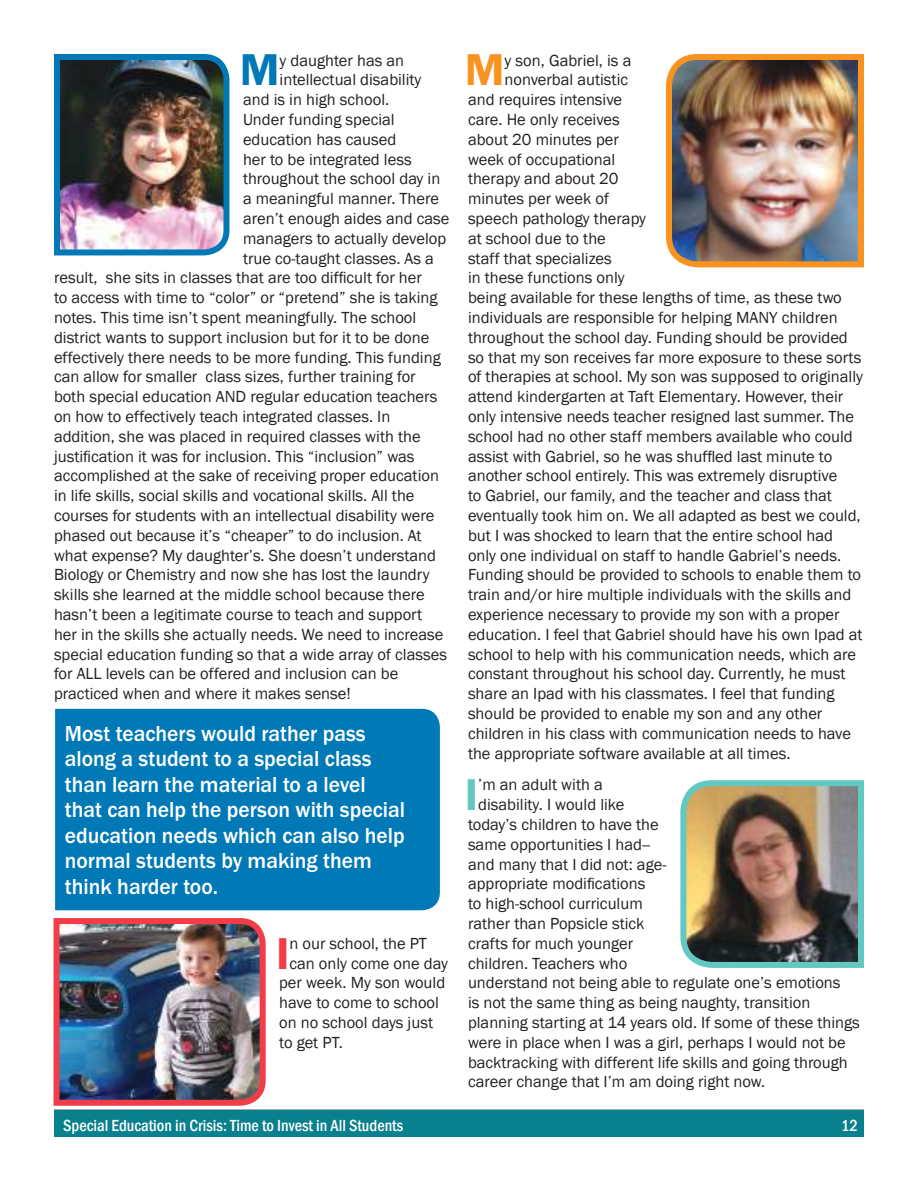
<style>
.page{position:relative;width:918px;height:1188px;background:#fff}
.page>*{position:absolute;margin:0;border:0;box-sizing:border-box;transform-origin:0 0}
.t1{font:600 46.2px "Franklin Gothic Itc T";color:#0079b6}
.t2{font:600 46.2px "Franklin Gothic Itc T";color:#f23d49}
.t3{font:600 46.2px "Franklin Gothic Itc T";color:#f99320}
.t4{font:600 46.2px "Franklin Gothic Itc T";color:#63c7c2}
.t5{font:500 22.5px/25.5px "Franklin Gothic Itc T";color:#fff;scale:.96 1}
.t6{font:16.5px "Franklin Gothic";color:#241f1f}
.t7{font:500 condensed 16.5px "Franklin Gothic";color:#fff}
</style>
<div class="page">
<img style="left:54px;top:54px;width:176px;height:202px">
<div style="left:55px;top:709px;width:385px;height:201px;background:#0079b6"></div>
<img style="left:53px;top:918px;width:213px;height:188px">
<img style="left:666px;top:54px;width:198px;height:214px">
<img style="left:680px;top:780px;width:184px;height:188px">
<div style="left:54px;top:1110px;width:810px;height:27px;background:#09808e"></div>
<h1 class="t1" style="left:240px;top:43px;width:41px">M</h1>
<p class="t6" style="left:280px;top:50px;width:126px">y daughter has an</p>
<p class="t6" style="left:280px;top:70px;width:143px">intellectual disability</p>
<p class="t6" style="left:243px;top:89px;width:148px">and is in high school.</p>
<p class="t6" style="left:243px;top:109px;width:153px">Under funding special</p>
<p class="t6" style="left:243px;top:129px;width:155px">education has caused</p>
<p class="t6" style="left:243px;top:149px;width:170px">her to be integrated less</p>
<p class="t6" style="left:243px;top:169px;width:199px">throughout the school day in</p>
<p class="t6" style="left:243px;top:188px;width:198px">a meaningful manner. There</p>
<p class="t6" style="left:243px;top:208px;width:208px">aren’t enough aides and case</p>
<p class="t6" style="left:243px;top:228px;width:205px">managers to actually develop</p>
<p class="t6" style="left:243px;top:248px;width:192px">true co-taught classes. As a</p>
<p class="t6" style="left:54px;top:268px;width:369px">result, she sits in classes that are too difficult for her</p>
<p class="t6" style="left:54px;top:287px;width:385px">to access with time to “color” or “pretend” she is taking</p>
<p class="t6" style="left:54px;top:307px;width:364px">notes. This time isn’t spent meaningfully. The school</p>
<p class="t6" style="left:54px;top:327px;width:377px">district wants to support inclusion but for it to be done</p>
<p class="t6" style="left:54px;top:347px;width:388px">effectively there needs to be more funding. This funding</p>
<p class="t6" style="left:54px;top:367px;width:363px">can allow for smaller class sizes, further training for</p>
<p class="t6" style="left:54px;top:386px;width:385px">both special education AND regular education teachers</p>
<p class="t6" style="left:54px;top:406px;width:338px">on how to effectively teach integrated classes. In</p>
<p class="t6" style="left:54px;top:426px;width:368px">addition, she was placed in required classes with the</p>
<p class="t6" style="left:54px;top:446px;width:362px">justification it was for inclusion. This “inclusion” was</p>
<p class="t6" style="left:54px;top:466px;width:387px">accomplished at the sake of receiving proper education</p>
<p class="t6" style="left:54px;top:485px;width:362px">in life skills, social skills and vocational skills. All the</p>
<p class="t6" style="left:54px;top:505px;width:382px">courses for students with an intellectual disability were</p>
<p class="t6" style="left:54px;top:525px;width:369px">phased out because it’s “cheaper” to do inclusion. At</p>
<p class="t6" style="left:54px;top:545px;width:384px">what expense? My daughter’s. She doesn’t understand</p>
<p class="t6" style="left:54px;top:565px;width:377px">Biology or Chemistry and now she has lost the laundry</p>
<p class="t6" style="left:54px;top:584px;width:372px">skills she learned at the middle school because there</p>
<p class="t6" style="left:54px;top:604px;width:370px">hasn’t been a legitimate course to teach and support</p>
<p class="t6" style="left:54px;top:624px;width:391px">her in the skills she actually needs. We need to increase</p>
<p class="t6" style="left:54px;top:644px;width:394px">special education funding so that a wide array of classes</p>
<p class="t6" style="left:54px;top:664px;width:346px">for ALL levels can be offered and inclusion can be</p>
<p class="t6" style="left:54px;top:683px;width:298px">practiced when and where it makes sense!</p>
<h2 class="t5" style="left:65px;top:720px;width:356px">Most teachers would rather pass along a student to a special class than learn the material to a level that can help the person with special education needs which can also help normal students by making them think harder too.</h2>
<h1 class="t2" style="left:276px;top:926px;width:15px">I</h1>
<p class="t6" style="left:289px;top:933px;width:139px">n our school, the PT</p>
<p class="t6" style="left:289px;top:953px;width:160px">can only come one day</p>
<p class="t6" style="left:279px;top:973px;width:168px">per week. My son would</p>
<p class="t6" style="left:279px;top:992px;width:161px">have to come to school</p>
<p class="t6" style="left:279px;top:1012px;width:155px">on no school days just</p>
<p class="t6" style="left:279px;top:1032px;width:65px">to get PT.</p>
<h1 class="t3" style="left:465px;top:43px;width:41px">M</h1>
<p class="t6" style="left:505px;top:50px;width:128px">y son, Gabriel, is a</p>
<p class="t6" style="left:505px;top:70px;width:125px">nonverbal autistic</p>
<p class="t6" style="left:468px;top:89px;width:156px">and requires intensive</p>
<p class="t6" style="left:468px;top:109px;width:153px">care. He only receives</p>
<p class="t6" style="left:468px;top:129px;width:152px">about 20 minutes per</p>
<p class="t6" style="left:468px;top:149px;width:149px">week of occupational</p>
<p class="t6" style="left:468px;top:169px;width:152px">therapy and about 20</p>
<p class="t6" style="left:468px;top:188px;width:143px">minutes per week of</p>
<p class="t6" style="left:468px;top:208px;width:180px">speech pathology therapy</p>
<p class="t6" style="left:468px;top:228px;width:139px">at school due to the</p>
<p class="t6" style="left:468px;top:248px;width:145px">staff that specializes</p>
<p class="t6" style="left:468px;top:268px;width:158px">in these functions only</p>
<p class="t6" style="left:468px;top:287px;width:375px">being available for these lengths of time, as these two</p>
<p class="t6" style="left:468px;top:307px;width:371px">individuals are responsible for helping MANY children</p>
<p class="t6" style="left:468px;top:327px;width:381px">throughout the school day. Funding should be provided</p>
<p class="t6" style="left:468px;top:347px;width:395px">so that my son receives far more exposure to these sorts</p>
<p class="t6" style="left:468px;top:367px;width:396px">of therapies at school. My son was supposed to originally</p>
<p class="t6" style="left:468px;top:386px;width:377px">attend kindergarten at Taft Elementary. However, their</p>
<p class="t6" style="left:468px;top:406px;width:388px">only intensive needs teacher resigned last summer. The</p>
<p class="t6" style="left:468px;top:426px;width:386px">school had no other staff members available who could</p>
<p class="t6" style="left:468px;top:446px;width:366px">assist with Gabriel, so he was shuffled last minute to</p>
<p class="t6" style="left:468px;top:466px;width:371px">another school entirely. This was extremely disruptive</p>
<p class="t6" style="left:468px;top:485px;width:366px">to Gabriel, our family, and the teacher and class that</p>
<p class="t6" style="left:468px;top:505px;width:394px">eventually took him on. We all adapted as best we could,</p>
<p class="t6" style="left:468px;top:525px;width:367px">but I was shocked to learn that the entire school had</p>
<p class="t6" style="left:468px;top:545px;width:375px">only one individual on staff to handle Gabriel’s needs.</p>
<p class="t6" style="left:468px;top:565px;width:395px">Funding should be provided to schools to enable them to</p>
<p class="t6" style="left:468px;top:584px;width:385px">train and/or hire multiple individuals with the skills and</p>
<p class="t6" style="left:468px;top:604px;width:373px">experience necessary to provide my son with a proper</p>
<p class="t6" style="left:468px;top:624px;width:396px">education. I feel that Gabriel should have his own Ipad at</p>
<p class="t6" style="left:468px;top:644px;width:390px">school to help with his communication needs, which are</p>
<p class="t6" style="left:468px;top:664px;width:379px">constant throughout his school day. Currently, he must</p>
<p class="t6" style="left:468px;top:683px;width:368px">share an Ipad with his classmates. I feel that funding</p>
<p class="t6" style="left:468px;top:703px;width:356px">should be provided to enable my son and any other</p>
<p class="t6" style="left:468px;top:723px;width:385px">children in his class with communication needs to have</p>
<p class="t6" style="left:468px;top:743px;width:324px">the appropriate software available at all times.</p>
<h1 class="t4" style="left:465px;top:768px;width:15px">I</h1>
<p class="t6" style="left:478px;top:775px;width:126px">’m an adult with a</p>
<p class="t6" style="left:478px;top:794px;width:148px">disability. I would like</p>
<p class="t6" style="left:468px;top:814px;width:192px">today’s children to have the</p>
<p class="t6" style="left:468px;top:834px;width:184px">same opportunities I had--</p>
<p class="t6" style="left:468px;top:854px;width:200px">and many that I did not: age-</p>
<p class="t6" style="left:468px;top:874px;width:179px">appropriate modifications</p>
<p class="t6" style="left:468px;top:893px;width:176px">to high-school curriculum</p>
<p class="t6" style="left:468px;top:913px;width:178px">rather than Popsicle stick</p>
<p class="t6" style="left:468px;top:933px;width:167px">crafts for much younger</p>
<p class="t6" style="left:468px;top:953px;width:161px">children. Teachers who</p>
<p class="t6" style="left:468px;top:973px;width:374px">understand not being able to regulate one’s emotions</p>
<p class="t6" style="left:468px;top:992px;width:344px">is not the same thing as being naughty, transition</p>
<p class="t6" style="left:468px;top:1012px;width:393px">planning starting at 14 years old. If some of these things</p>
<p class="t6" style="left:468px;top:1032px;width:379px">were in place when I was a girl, perhaps I would not be</p>
<p class="t6" style="left:468px;top:1052px;width:381px">backtracking with different life skills and going through</p>
<p class="t6" style="left:468px;top:1072px;width:299px">career change that I’m am doing right now.</p>
<p class="t7" style="left:63px;top:1115px;width:342px">Special Education in Crisis: Time to Invest in All Students</p>
<p class="t7" style="left:841px;top:1115px;width:18px">12</p>
</div>
